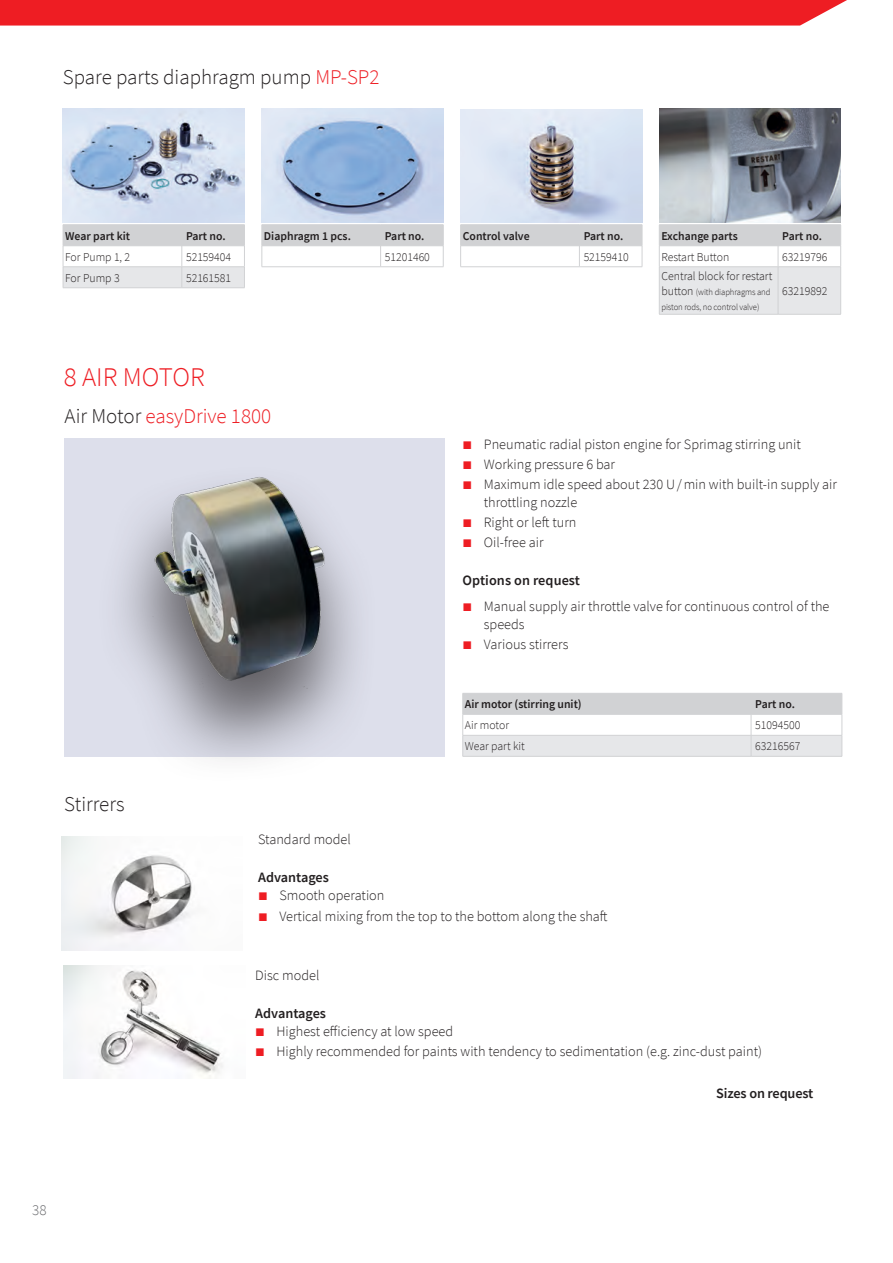
<style>
.page{position:relative;width:893px;height:1263px;background:#fff}
.page>*{position:absolute;margin:0;border:0;box-sizing:border-box;transform-origin:0 0}
.t1{font:300 27px "Source Sans Pro";color:#ee1d23}
.t2{font:300 21px "Source Sans Pro";color:#231f20}
.t3{font:300 21px "Source Sans Pro";color:#ee1d23}
.t4{font:300 15px "Source Sans Pro";color:#6c6d70}
.t5{font:300 14.25px/18px "Source Sans Pro";color:#231f20}
.t6{font:600 14.25px "Source Sans Pro";color:#231f20}
.t7{font:300 12px "Source Sans Pro";color:#231f20}
.t8{font:600 12px "Source Sans Pro";color:#231f20}
.t9{font:300 9px/15px "Source Sans Pro";letter-spacing:-.01em;color:#231f20;scale:.96 1}
.s1{color:#ee1d23}
.s2{color:#231f20}
.s3{font-size:12px}
.s4{font-family:"Arial";font-weight:400;font-size:16.5px;color:#ee1d23}
</style>
<div class="page">
<div style="left:0;top:0;width:847px;height:26px;background:#ee1d23"></div>
<img style="left:63px;top:109px;width:182px;height:113px">
<img style="left:262px;top:109px;width:181px;height:113px">
<img style="left:460px;top:109px;width:182px;height:113px">
<div style="left:64px;top:438px;width:380px;height:318px;background:#dddfeb"></div>
<div style="left:94px;top:464px;width:285px;height:322px;background:#231f20;opacity:.67"></div>
<img style="left:94px;top:473px;width:240px;height:283px">
<hr style="left:63px;top:224px;width:119px;height:1px;background:#d1d2d4">
<hr style="left:182px;top:224px;width:63px;height:1px;background:#d1d2d4">
<svg style="left:63px;top:225px;width:182px;height:63px"></svg>
<hr style="left:63px;top:245px;width:119px;height:1px;background:#d1d2d4">
<hr style="left:182px;top:245px;width:63px;height:1px;background:#d1d2d4">
<hr style="left:262px;top:224px;width:119px;height:1px;background:#d1d2d4">
<hr style="left:381px;top:224px;width:62px;height:1px;background:#d1d2d4">
<svg style="left:262px;top:225px;width:182px;height:42px"></svg>
<hr style="left:262px;top:245px;width:119px;height:1px;background:#d1d2d4">
<hr style="left:381px;top:245px;width:62px;height:1px;background:#d1d2d4">
<hr style="left:460px;top:224px;width:119px;height:1px;background:#d1d2d4">
<hr style="left:579px;top:224px;width:63px;height:1px;background:#d1d2d4">
<svg style="left:460px;top:225px;width:183px;height:42px"></svg>
<hr style="left:460px;top:245px;width:119px;height:1px;background:#d1d2d4">
<hr style="left:579px;top:245px;width:63px;height:1px;background:#d1d2d4">
<hr style="left:463px;top:756px;width:288px;height:1px;background:#d1d2d4">
<hr style="left:751px;top:756px;width:91px;height:1px;background:#d1d2d4">
<svg style="left:462px;top:693px;width:381px;height:63px"></svg>
<hr style="left:463px;top:714px;width:288px;height:1px;background:#d1d2d4">
<hr style="left:751px;top:714px;width:91px;height:1px;background:#d1d2d4">
<img style="left:659px;top:109px;width:182px;height:113px">
<hr style="left:659px;top:314px;width:119px;height:1px;background:#d1d2d4">
<hr style="left:778px;top:314px;width:63px;height:1px;background:#d1d2d4">
<hr style="left:659px;top:224px;width:119px;height:1px;background:#d1d2d4">
<hr style="left:778px;top:224px;width:63px;height:1px;background:#d1d2d4">
<svg style="left:659px;top:225px;width:182px;height:89px"></svg>
<hr style="left:659px;top:245px;width:119px;height:1px;background:#d1d2d4">
<hr style="left:778px;top:245px;width:63px;height:1px;background:#d1d2d4">
<img style="left:61px;top:837px;width:131px;height:113px">
<img style="left:64px;top:965px;width:159px;height:113px">
<h2 class="t2" style="left:63px;top:64px;width:318px">Spare parts diaphragm pump <span class="s1">MP-SP2</span></h2>
<p class="t8" style="left:65px;top:228px;width:67px">Wear part kit</p>
<p class="t8" style="left:186px;top:228px;width:41px">Part no.</p>
<p class="t7" style="left:65px;top:249px;width:67px">For Pump 1, 2</p>
<p class="t7" style="left:186px;top:249px;width:47px">52159404</p>
<p class="t7" style="left:65px;top:270px;width:56px">For Pump 3</p>
<p class="t7" style="left:186px;top:270px;width:47px">52161581</p>
<h1 class="t1" style="left:64px;top:360px;width:143px">8 AIR MOTOR</h1>
<p class="t8" style="left:264px;top:228px;width:88px">Diaphragm 1 pcs.</p>
<p class="t8" style="left:385px;top:228px;width:41px">Part no.</p>
<p class="t7" style="left:385px;top:249px;width:47px">51201460</p>
<h2 class="t3" style="left:65px;top:403px;width:208px"><span class="s2">Air Motor</span> easyDrive 1800</h2>
<h2 class="t2" style="left:64px;top:791px;width:62px">Stirrers</h2>
<p class="t8" style="left:463px;top:228px;width:68px">Control valve</p>
<p class="t8" style="left:584px;top:228px;width:41px">Part no.</p>
<p class="t7" style="left:584px;top:249px;width:47px">52159410</p>
<p class="t8" style="left:661px;top:228px;width:78px">Exchange parts</p>
<p class="t8" style="left:782px;top:228px;width:41px">Part no.</p>
<p class="t7" style="left:661px;top:249px;width:69px">Restart Button</p>
<p class="t7" style="left:782px;top:249px;width:47px">63219796</p>
<p class="t7" style="left:661px;top:269px;width:112px">Central block for restart</p>
<p class="t9" style="left:661px;top:285px;width:115px"><span class="s3">button</span> (with diaphragms and piston rods, no control valve)</p>
<p class="t7" style="left:782px;top:284px;width:47px">63219892</p>
<p class="t5" style="left:463px;top:435px;width:340px"><span class="s4">■</span> Pneumatic radial piston engine for Sprimag stirring unit</p>
<p class="t5" style="left:463px;top:455px;width:154px"><span class="s4">■</span> Working pressure 6 bar</p>
<p class="t5" style="left:484px;top:475px;width:355px;text-indent:-21px"><span class="s4">■</span> Maximum idle speed about 230 U/min with built-in supply air throttling nozzle</p>
<p class="t5" style="left:463px;top:513px;width:115px"><span class="s4">■</span> Right or left turn</p>
<p class="t5" style="left:463px;top:533px;width:82px"><span class="s4">■</span> Oil-free air</p>
<p class="t6" style="left:463px;top:571px;width:119px">Options on request</p>
<p class="t5" style="left:484px;top:598px;width:347px;text-indent:-21px"><span class="s4">■</span> Manual supply air throttle valve for continuous control of the speeds</p>
<p class="t5" style="left:463px;top:636px;width:107px"><span class="s4">■</span> Various stirrers</p>
<p class="t8" style="left:465px;top:696px;width:118px">Air motor (stirring unit)</p>
<p class="t8" style="left:755px;top:696px;width:41px">Part no.</p>
<p class="t7" style="left:465px;top:718px;width:46px">Air motor</p>
<p class="t7" style="left:755px;top:718px;width:47px">51094500</p>
<p class="t7" style="left:465px;top:739px;width:61px">Wear part kit</p>
<p class="t7" style="left:755px;top:739px;width:47px">63216567</p>
<p class="t5" style="left:258px;top:830px;width:94px">Standard model</p>
<p class="t6" style="left:258px;top:867px;width:72px">Advantages</p>
<p class="t5" style="left:258px;top:886px;width:128px"><span class="s4">■</span> Smooth operation</p>
<p class="t5" style="left:258px;top:907px;width:351px"><span class="s4">■</span> Vertical mixing from the top to the bottom along the shaft</p>
<p class="t5" style="left:255px;top:966px;width:66px">Disc model</p>
<p class="t6" style="left:255px;top:1004px;width:72px">Advantages</p>
<p class="t5" style="left:255px;top:1022px;width:199px"><span class="s4">■</span> Highest efficiency at low speed</p>
<p class="t5" style="left:255px;top:1042px;width:508px"><span class="s4">■</span> Highly recommended for paints with tendency to sedimentation (e.g. zinc-dust paint)</p>
<p class="t6" style="left:716px;top:1084px;width:98px">Sizes on request</p>
<p class="t4" style="left:32px;top:1200px;width:16px">38</p>
</div>
